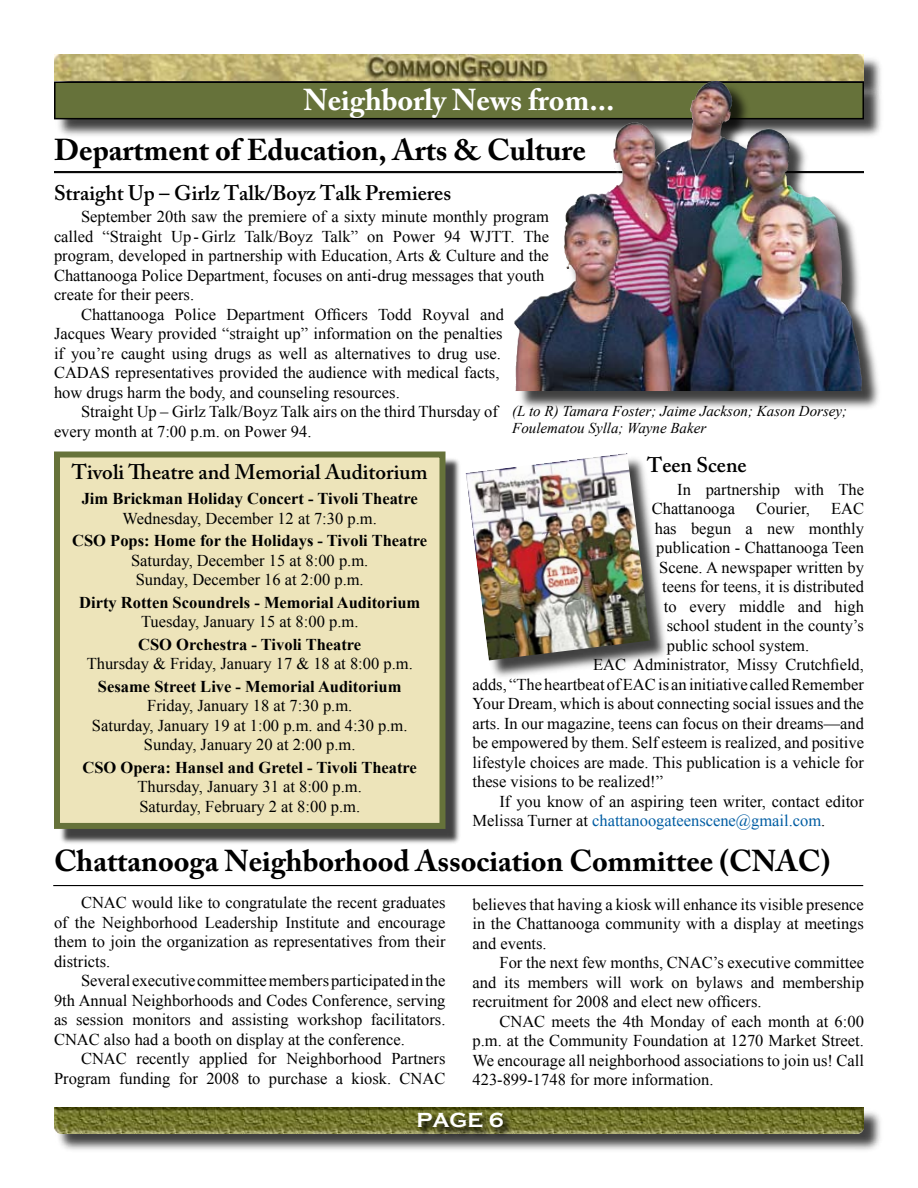
<style>
.page{position:relative;width:918px;height:1188px;background:#fff}
.page>*{position:absolute;margin:0;border:0;box-sizing:border-box;transform-origin:0 0}
.t1{font:700 30px "Adobe Caslon Pro";color:#000}
.t2{font:700 30px "Adobe Caslon Pro";color:#fff}
.t3{font:600 21px "Adobe Caslon Pro";color:#000}
.t4{font:700 21px "Copperplate Gothic";color:#fff}
.t5{font:16.5px/19.5px "Times New Roman";color:#000;text-align:justify}
.t6{font:700 16.5px "Times New Roman";color:#000}
.t7{font:16.5px "Times New Roman";color:#005da3}
.t8{font:italic 15px/16.5px "Times New Roman";color:#000}
.s1{color:#000}
</style>
<div class="page">
<img style="left:54px;top:54px;width:810px;height:27px">
<div style="left:56px;top:1108px;width:828px;height:46px;background:#000;opacity:.75"></div>
<img style="left:54px;top:1107px;width:810px;height:27px">
<svg style="left:417px;top:1112px;width:96px;height:26px;background:#585a2d"></svg>
<div style="left:58px;top:456px;width:404px;height:389px;background:#000;opacity:.75"></div>
<div style="left:57px;top:454px;width:385px;height:372px;background:#ede4ba"></div>
<div style="left:54px;top:452px;width:392px;height:377px;border:6px solid #66723a"></div>
<div style="left:56px;top:82px;width:828px;height:58px;background:#000;opacity:.75"></div>
<div style="left:55px;top:82px;width:808px;height:37px;background:#66723a"></div>
<div style="left:54px;top:81px;width:810px;height:38px;border:2px solid #000"></div>
<hr style="left:54px;top:171px;width:810px;height:1px;background:#000">
<hr style="left:54px;top:172px;width:810px;height:1px;background:#000">
<hr style="left:53px;top:885px;width:810px;height:1px;background:#000">
<div style="left:516px;top:82px;width:366px;height:329px;background:#000;opacity:.75"></div>
<img style="left:720px;top:112px;width:135px;height:224px">
<div style="left:467px;top:454px;width:203px;height:226px;background:#000;opacity:.75"></div>
<img style="left:466px;top:453px;width:184px;height:207px">
<svg style="left:490px;top:1113px;width:13px;height:15px"></svg>
<h1 class="t2" style="left:303px;top:82px;width:313px">Neighborly News from...</h1>
<h1 class="t1" style="left:54px;top:132px;width:533px">Department of Education, Arts &amp; Culture</h1>
<p class="t3" style="left:54px;top:180px;width:399px">Straight Up – Girlz Talk/Boyz Talk Premieres</p>
<p class="t5" style="left:81px;top:207px;width:470px">September 20th saw the premiere of a sixty minute monthly program</p>
<p class="t5" style="left:54px;top:226px;width:496px">called “Straight Up - Girlz Talk/Boyz Talk” on Power 94 WJTT. The</p>
<p class="t5" style="left:54px;top:246px;width:496px">program, developed in partnership with Education, Arts &amp; Culture and the</p>
<p class="t5" style="left:54px;top:265px;width:492px">Chattanooga Police Department, focuses on anti-drug messages that youth</p>
<p class="t5" style="left:54px;top:285px;width:142px">create for their peers.</p>
<p class="t5" style="left:81px;top:304px;width:424px">Chattanooga Police Department Officers Todd Royval and</p>
<p class="t5" style="left:54px;top:324px;width:450px">Jacques Weary provided “straight up” information on the penalties</p>
<p class="t5" style="left:54px;top:343px;width:448px">if you’re caught using drugs as well as alternatives to drug use.</p>
<p class="t5" style="left:54px;top:363px;width:447px">CADAS representatives provided the audience with medical facts,</p>
<p class="t5" style="left:54px;top:382px;width:347px">how drugs harm the body, and counseling resources.</p>
<p class="t5" style="left:81px;top:402px;width:418px">Straight Up – Girlz Talk/Boyz Talk airs on the third Thursday of</p>
<p class="t5" style="left:54px;top:421px;width:259px">every month at 7:00 p.m. on Power 94.</p>
<p class="t8" style="left:512px;top:402px;width:336px">(L to R) Tamara Foster; Jaime Jackson; Kason Dorsey;<br>Foulematou Sylla; Wayne Baker</p>
<p class="t3" style="left:647px;top:453px;width:101px">Teen Scene</p>
<p class="t5" style="left:652px;top:479px;width:214px;text-indent:26px">In partnership with The<br>Chattanooga</p>
<p class="t3" style="left:72px;top:460px;width:357px">Tivoli Theatre and Memorial Auditorium</p>
<p class="t6" style="left:82px;top:487px;width:338px">Jim Brickman Holiday Concert - Tivoli Theatre</p>
<p class="t5" style="left:123px;top:508px;width:256px">Wednesday, December 12 at 7:30 p.m.</p>
<p class="t6" style="left:72px;top:529px;width:357px">CSO Pops: Home for the Holidays - Tivoli Theatre</p>
<p class="t5" style="left:131px;top:550px;width:239px">Saturday, December 15 at 8:00 p.m.<br>Sunday, December 16 at 2:00 p.m.</p>
<p class="t6" style="left:79px;top:591px;width:343px">Dirty Rotten Scoundrels - Memorial Auditorium</p>
<p class="t5" style="left:141px;top:612px;width:219px">Tuesday, January 15 at 8:00 p.m.</p>
<p class="t6" style="left:138px;top:633px;width:225px">CSO Orchestra - Tivoli Theatre</p>
<p class="t5" style="left:87px;top:654px;width:328px">Thursday &amp; Friday, January 17 &amp; 18 at 8:00 p.m.</p>
<p class="t6" style="left:98px;top:675px;width:305px">Sesame Street Live - Memorial Auditorium</p>
<p class="t5" style="left:92px;top:696px;width:317px;text-align:center">Friday, January 18 at 7:30 p.m.<br>Saturday, January 19 at 1:00 p.m. and 4:30 p.m.<br>Sunday, January 20 at 2:00 p.m.</p>
<p class="t6" style="left:83px;top:756px;width:336px">CSO Opera: Hansel and Gretel - Tivoli Theatre</p>
<p class="t5" style="left:138px;top:777px;width:226px">Thursday, January 31 at 8:00 p.m.<br>Saturday, February 2 at 8:00 p.m.</p>
<p class="t5" style="left:756px;top:499px;width:55px">Courier,</p>
<p class="t5" style="left:831px;top:499px;width:34px">EAC</p>
<p class="t5" style="left:655px;top:518px;width:211px">has begun a new monthly</p>
<p class="t5" style="left:656px;top:538px;width:209px">publication - Chattanooga Teen</p>
<p class="t5" style="left:659px;top:557px;width:206px">Scene. A newspaper written by</p>
<p class="t5" style="left:662px;top:577px;width:203px">teens for teens, it is distributed</p>
<p class="t5" style="left:664px;top:596px;width:202px">to every middle and high</p>
<p class="t5" style="left:667px;top:616px;width:199px">school student in the county’s</p>
<p class="t5" style="left:667px;top:635px;width:144px">public school system.</p>
<p class="t5" style="left:593px;top:655px;width:272px">EAC Administrator, Missy Crutchfield,</p>
<p class="t5" style="left:472px;top:674px;width:393px">adds, “The heartbeat of EAC is an initiative called Remember</p>
<p class="t5" style="left:472px;top:694px;width:393px">Your Dream, which is about connecting social issues and the</p>
<p class="t5" style="left:472px;top:713px;width:393px">arts. In our magazine, teens can focus on their dreams—and</p>
<p class="t5" style="left:472px;top:733px;width:393px">be empowered by them. Self esteem is realized, and positive</p>
<p class="t5" style="left:472px;top:752px;width:393px">lifestyle choices are made. This publication is a vehicle for</p>
<p class="t5" style="left:472px;top:772px;width:192px">these visions to be realized!”</p>
<p class="t5" style="left:500px;top:791px;width:366px">If you know of an aspiring teen writer, contact editor</p>
<p class="t7" style="left:472px;top:810px;width:354px"><span class="s1">Melissa Turner at</span> chattanoogateenscene@gmail.com<span class="s1">.</span></p>
<h1 class="t1" style="left:54px;top:843px;width:778px">Chattanooga Neighborhood Association Committee (CNAC)</h1>
<p class="t5" style="left:54px;top:893px;width:393px;text-indent:27px">CNAC would like to congratulate the recent graduates of the Neighborhood Leadership Institute and encourage them to join the organization as representatives from their districts.</p>
<p class="t5" style="left:54px;top:971px;width:393px;text-indent:27px">Several executive committee members participated in the 9th Annual Neighborhoods and Codes Conference, serving as session monitors and assisting workshop facilitators.<br>CNAC also had a booth on display at the conference.</p>
<p class="t5" style="left:54px;top:1049px;width:393px;text-align:right">CNAC recently applied for Neighborhood Partners<br>Program funding for 2008 to purchase a kiosk. CNAC</p>
<p class="t5" style="left:472px;top:894px;width:393px">believes that having a kiosk will enhance its visible presence in the Chattanooga community with a display at meetings and events.</p>
<p class="t5" style="left:472px;top:952px;width:393px;text-indent:27px">For the next few months, CNAC’s executive committee and its members will work on bylaws and membership recruitment for 2008 and elect new officers.</p>
<p class="t5" style="left:472px;top:1011px;width:393px;text-indent:27px">CNAC meets the 4th Monday of each month at 6:00 p.m. at the Community Foundation at 1270 Market Street.<br>We encourage all neighborhood associations to join us! Call 423-899-1748 for more information.</p>
<p class="t4" style="left:416px;top:1109px;width:69px">PAGE</p>
</div>
